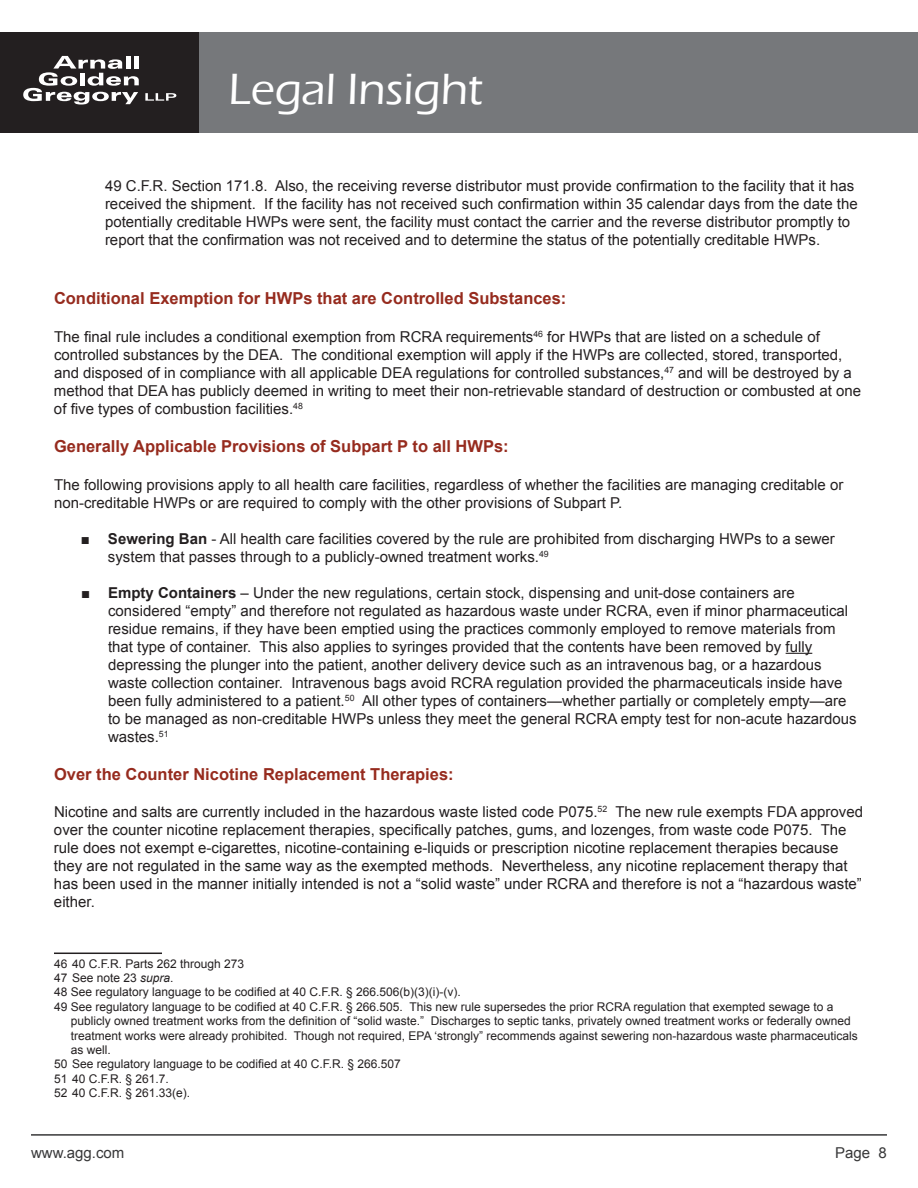
<style>
.page{position:relative;width:918px;height:1188px;background:#fff}
.page>*{position:absolute;margin:0;border:0;box-sizing:border-box;transform-origin:0 0}
.t1{font:500 45px "Eras ITC";color:#fff}
.t2{font:700 16.5px "Arial";color:#962b1e}
.t3{font:15px/18px "Arial";color:#231f20}
.t4{font:15px "Arial";color:#383839}
.t5{font:12px "Arial";color:#231f20}
.s1{font-weight:700}
.s2{font-style:italic}
</style>
<div class="page">
<div style="left:0;top:32px;width:200px;height:101px;background:#231f20"></div>
<svg style="left:23px;top:56px;width:116px;height:49px"></svg>
<svg style="left:145px;top:93px;width:31px;height:8px"></svg>
<div style="left:200px;top:32px;width:718px;height:101px;background:#76787b"></div>
<hr style="left:31px;top:1134px;width:856px;height:2px;background:#383839">
<svg style="left:786px;top:653px;width:26px;height:1px"></svg>
<hr style="left:54px;top:953px;width:108px;height:1px;background:#231f20">
<h1 class="t1" style="left:229px;top:64px;width:256px">Legal Insight</h1>
<p class="t3" style="left:105px;top:177px;width:754px">49 C.F.R. Section 171.8. Also, the receiving reverse distributor must provide confirmation to the facility that it has received the shipment. If the facility has not received such confirmation within 35 calendar days from the date the potentially creditable HWPs were sent, the facility must contact the carrier and the reverse distributor promptly to report that the confirmation was not received and to determine the status of the potentially creditable HWPs.</p>
<p class="t2" style="left:54px;top:288px;width:514px">Conditional Exemption for HWPs that are Controlled Substances:</p>
<p class="t3" style="left:54px;top:328px;width:809px">The final rule includes a conditional exemption from RCRA requirements<sup>46</sup> for HWPs that are listed on a schedule of controlled substances by the DEA. The conditional exemption will apply if the HWPs are collected, stored, transported, and disposed of in compliance with all applicable DEA regulations for controlled substances,<sup>47</sup> and will be destroyed by a method that DEA has publicly deemed in writing to meet their non-retrievable standard of destruction or combusted at one of five types of combustion facilities.<sup>48</sup></p>
<p class="t2" style="left:54px;top:435px;width:456px">Generally Applicable Provisions of Subpart P to all HWPs:</p>
<p class="t3" style="left:54px;top:476px;width:791px">The following provisions apply to all health care facilities, regardless of whether the facilities are managing creditable or non-creditable HWPs or are required to comply with the other provisions of Subpart P.</p>
<p class="t3" style="left:108px;top:530px;width:728px;text-indent:-27px">■ <span class="s1">Sewering Ban</span> - All health care facilities covered by the rule are prohibited from discharging HWPs to a sewer system that passes through to a publicly-owned treatment works.<sup>49</sup></p>
<p class="t3" style="left:108px;top:584px;width:750px;text-indent:-27px">■ <span class="s1">Empty Containers</span> – Under the new regulations, certain stock, dispensing and unit-dose containers are considered “empty” and therefore not regulated as hazardous waste under RCRA, even if minor pharmaceutical residue remains, if they have been emptied using the practices commonly employed to remove materials from that type of container. This also applies to syringes provided that the contents have been removed by fully depressing the plunger into the patient, another delivery device such as an intravenous bag, or a hazardous waste collection container. Intravenous bags avoid RCRA regulation provided the pharmaceuticals inside have been fully administered to a patient.<sup>50</sup> All other types of containers—whether partially or completely empty—are to be managed as non-creditable HWPs unless they meet the general RCRA empty test for non-acute hazardous wastes.<sup>51</sup></p>
<p class="t2" style="left:54px;top:763px;width:401px">Over the Counter Nicotine Replacement Therapies:</p>
<p class="t3" style="left:54px;top:803px;width:811px">Nicotine and salts are currently included in the hazardous waste listed code P075.<sup>52</sup> The new rule exempts FDA approved over the counter nicotine replacement therapies, specifically patches, gums, and lozenges, from waste code P075. The rule does not exempt e-cigarettes, nicotine-containing e-liquids or prescription nicotine replacement therapies because they are not regulated in the same way as the exempted methods. Nevertheless, any nicotine replacement therapy that has been used in the manner initially intended is not a “solid waste” under RCRA and therefore is not a “hazardous waste” either.</p>
<p class="t5" style="left:54px;top:956px;width:192px">46 40 C.F.R. Parts 262 through 273</p>
<p class="t5" style="left:54px;top:970px;width:121px">47 See note 23 <span class="s2">supra</span>.</p>
<p class="t5" style="left:54px;top:984px;width:408px">48 See regulatory language to be codified at 40 C.F.R. § 266.506(b)(3)(i)-(v).</p>
<p class="t5" style="left:54px;top:999px;width:781px">49 See regulatory language to be codified at 40 C.F.R. § 266.505. This new rule supersedes the prior RCRA regulation that exempted sewage to a</p>
<p class="t5" style="left:71px;top:1013px;width:782px">publicly owned treatment works from the definition of “solid waste.” Discharges to septic tanks, privately owned treatment works or federally owned</p>
<p class="t5" style="left:71px;top:1028px;width:789px">treatment works were already prohibited. Though not required, EPA ‘strongly” recommends against sewering non-hazardous waste pharmaceuticals</p>
<p class="t5" style="left:71px;top:1042px;width:42px">as well.</p>
<p class="t5" style="left:54px;top:1056px;width:348px">50 See regulatory language to be codified at 40 C.F.R. § 266.507</p>
<p class="t5" style="left:54px;top:1071px;width:116px">51 40 C.F.R. § 261.7.</p>
<p class="t5" style="left:54px;top:1085px;width:138px">52 40 C.F.R. § 261.33(e).</p>
<p class="t4" style="left:31px;top:1142px;width:95px">www.agg.com</p>
<p class="t4" style="left:835px;top:1142px;width:53px">Page 8</p>
</div>
